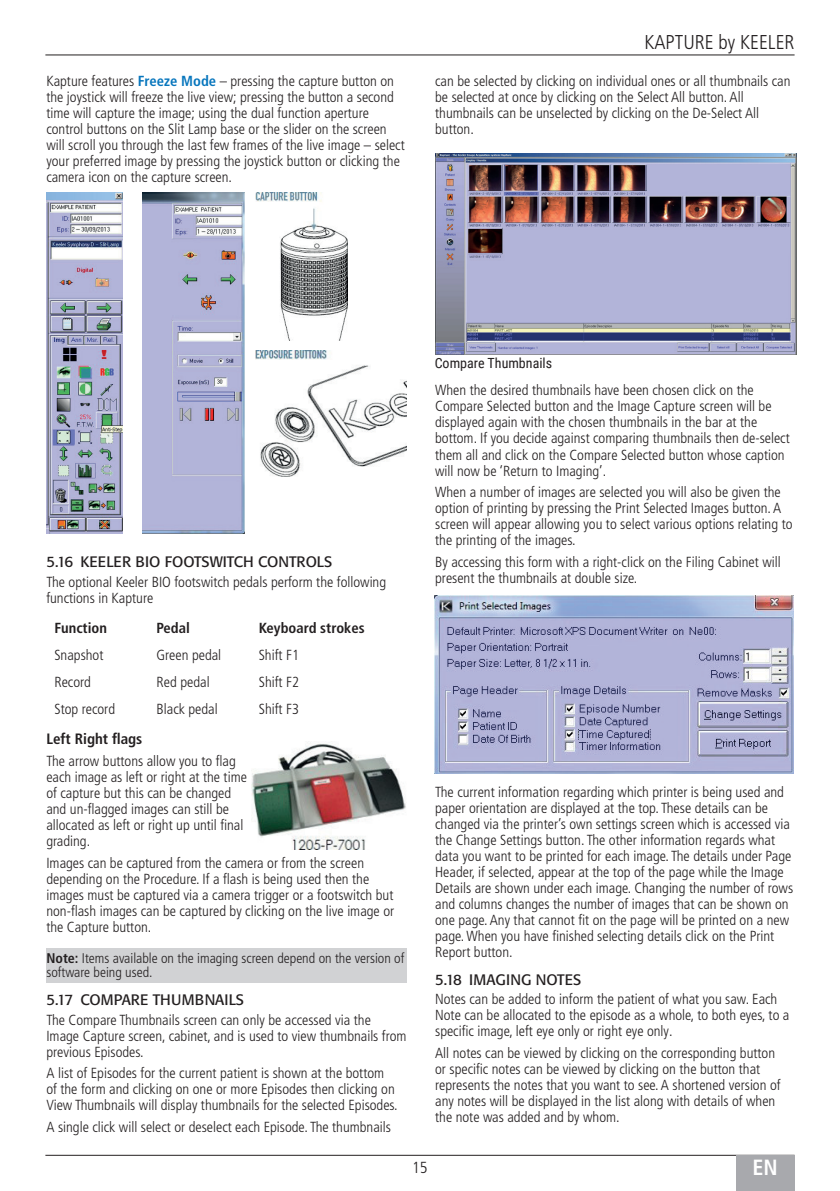
<style>
.page{position:relative;width:840px;height:1191px;background:#fff}
.page>*{position:absolute;margin:0;border:0;box-sizing:border-box;transform-origin:0 0}
.t1{font:700 condensed 22px "Frutiger LT Pro";color:#fff}
.t2{font:300 condensed 20px "Frutiger LT Pro";color:#231f20}
.t3{font:300 condensed 16px "Frutiger LT Pro";color:#231f20}
.t4{font:15px "Formata BQ";color:#231f20}
.t5{font:700 condensed 15px "Frutiger LT Pro";color:#231f20}
.t6{font:300 condensed 14.6px/16px "Frutiger LT Pro";color:#231f20}
.t7{font:700 condensed 14.6px "Frutiger LT Pro";color:#231f20}
.t8{font:300 condensed 14px/14px "Frutiger LT Pro";color:#231f20}
.t9{font:14px "Roboto Condensed";color:#231f20}
.s1{font-weight:700;color:#0776bd}
.s2{font-weight:700}
</style>
<div class="page">
<hr style="left:45px;top:1155px;width:749px;height:1px;background:#231f20">
<div style="left:735px;top:1155px;width:59px;height:36px;background:#a8a9ad"></div>
<hr style="left:45px;top:55px;width:749px;height:1px;background:#231f20">
<div style="left:46px;top:948px;width:360px;height:35px;background:#d1d2d4"></div>
<img style="left:46px;top:193px;width:76px;height:340px">
<img style="left:142px;top:193px;width:102px;height:340px">
<img style="left:255px;top:193px;width:92px;height:147px">
<img style="left:255px;top:351px;width:151px;height:125px">
<img style="left:252px;top:742px;width:154px;height:108px">
<img style="left:435px;top:153px;width:360px;height:201px">
<img style="left:434px;top:595px;width:359px;height:178px">
<p class="t6" style="left:46px;top:73px;width:359px">Kapture features <span class="s1">Freeze Mode</span> – pressing the capture button on the joystick will freeze the live view; pressing the button a second time will capture the image; using the dual function aperture control buttons on the Slit Lamp base or the slider on the screen will scroll you through the last few frames of the live image – select your preferred image by pressing the joystick button or clicking the camera icon on the capture screen.</p>
<h2 class="t2" style="left:644px;top:31px;width:151px">KAPTURE by KEELER</h2>
<p class="t6" style="left:435px;top:73px;width:356px">can be selected by clicking on individual ones or all thumbnails can be selected at once by clicking on the Select All button. All thumbnails can be unselected by clicking on the De-Select All button.</p>
<p class="t4" style="left:46px;top:553px;width:287px">5.16 KEELER BIO FOOTSWITCH CONTROLS</p>
<p class="t6" style="left:46px;top:574px;width:341px">The optional Keeler BIO footswitch pedals perform the following functions in Kapture</p>
<p class="t7" style="left:54px;top:619px;width:54px">Function</p>
<p class="t7" style="left:156px;top:619px;width:35px">Pedal</p>
<p class="t7" style="left:258px;top:619px;width:107px">Keyboard strokes</p>
<p class="t6" style="left:54px;top:647px;width:50px">Snapshot</p>
<p class="t6" style="left:156px;top:647px;width:66px">Green pedal</p>
<p class="t6" style="left:258px;top:647px;width:42px">Shift F1</p>
<p class="t6" style="left:54px;top:674px;width:38px">Record</p>
<p class="t6" style="left:156px;top:674px;width:54px">Red pedal</p>
<p class="t6" style="left:258px;top:674px;width:42px">Shift F2</p>
<p class="t6" style="left:54px;top:701px;width:62px">Stop record</p>
<p class="t6" style="left:156px;top:701px;width:63px">Black pedal</p>
<p class="t6" style="left:259px;top:701px;width:42px">Shift F3</p>
<p class="t5" style="left:46px;top:730px;width:97px">Left Right flags</p>
<p class="t6" style="left:46px;top:753px;width:202px">The arrow buttons allow you to flag each image as left or right at the time of capture but this can be changed and un-flagged images can still be allocated as left or right up until final grading.</p>
<p class="t6" style="left:46px;top:855px;width:349px">Images can be captured from the camera or from the screen depending on the Procedure. If a flash is being used then the images must be captured via a camera trigger or a footswitch but non-flash images can be captured by clicking on the live image or the Capture button.</p>
<p class="t8" style="left:46px;top:951px;width:359px"><span class="s2">Note:</span> Items available on the imaging screen depend on the version of software being used.</p>
<p class="t4" style="left:46px;top:990px;width:199px">5.17 COMPARE THUMBNAILS</p>
<p class="t6" style="left:46px;top:1011px;width:361px">The Compare Thumbnails screen can only be accessed via the<br>Image Capture screen, cabinet, and is used to view thumbnails from previous Episodes.</p>
<p class="t6" style="left:46px;top:1065px;width:352px">A list of Episodes for the current patient is shown at the bottom of the form and clicking on one or more Episodes then clicking on<br>View Thumbnails will display thumbnails for the selected Episodes.</p>
<p class="t6" style="left:46px;top:1119px;width:346px">A single click will select or deselect each Episode. The thumbnails</p>
<p class="t9" style="left:434px;top:354px;width:119px">Compare Thumbnails</p>
<p class="t6" style="left:435px;top:382px;width:356px">When the desired thumbnails have been chosen click on the Compare Selected button and the Image Capture screen will be displayed again with the chosen thumbnails in the bar at the bottom. If you decide against comparing thumbnails then de-select them all and click on the Compare Selected button whose caption will now be ‘Return to Imaging’.</p>
<p class="t6" style="left:435px;top:484px;width:358px">When a number of images are selected you will also be given the option of printing by pressing the Print Selected Images button. A screen will appear allowing you to select various options relating to the printing of the images.</p>
<p class="t6" style="left:435px;top:554px;width:347px">By accessing this form with a right-click on the Filing Cabinet will present the thumbnails at double size.</p>
<p class="t6" style="left:435px;top:783px;width:359px">The current information regarding which printer is being used and paper orientation are displayed at the top. These details can be changed via the printer’s own settings screen which is accessed via the Change Settings button. The other information regards what data you want to be printed for each image. The details under Page Header, if selected, appear at the top of the page while the Image Details are shown under each image. Changing the number of rows and columns changes the number of images that can be shown on one page. Any that cannot fit on the page will be printed on a new page. When you have finished selecting details click on the Print Report button.</p>
<p class="t4" style="left:435px;top:970px;width:147px">5.18 IMAGING NOTES</p>
<p class="t6" style="left:435px;top:991px;width:355px">Notes can be added to inform the patient of what you saw. Each<br>Note can be allocated to the episode as a whole, to both eyes, to a specific image, left eye only or right eye only.</p>
<p class="t6" style="left:435px;top:1045px;width:347px">All notes can be viewed by clicking on the corresponding button or specific notes can be viewed by clicking on the button that represents the notes that you want to see. A shortened version of any notes will be displayed in the list along with details of when the note was added and by whom.</p>
<p class="t3" style="left:412px;top:1157px;width:17px">15</p>
<h1 class="t1" style="left:752px;top:1154px;width:27px">EN</h1>
</div>
